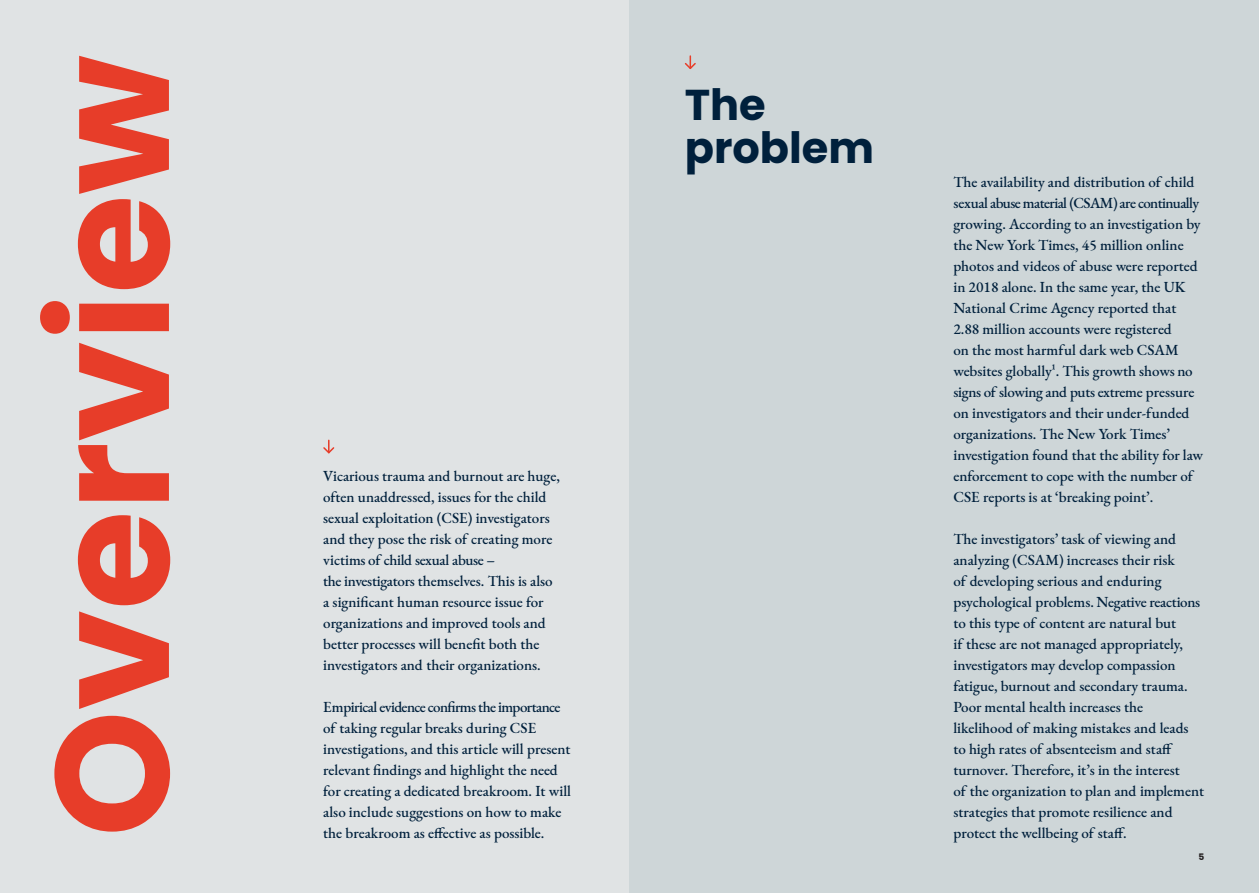
<style>
.page{position:relative;width:1259px;height:893px;background:#fff}
.page>*{position:absolute;margin:0;border:0;box-sizing:border-box;transform-origin:0 0}
.t1{font:700 160.8px "Poppins";color:#e73d29}
.t2{font:700 43.05px/42.8px "Poppins";color:#00203c}
.t3{font:500 15px/21px "EB Garamond";color:#00203c}
.t4{font:700 9px "Poppins";color:#231f20}
</style>
<div class="page">
<div style="left:0;top:0;width:629px;height:893px;background:#e0e3e4"></div>
<svg style="left:323px;top:440px;width:12px;height:14px"></svg>
<div style="left:629px;top:0;width:630px;height:893px;background:#ced6d8"></div>
<svg style="left:684px;top:56px;width:12px;height:13px"></svg>
<p class="t1" style="left:19px;top:837px;width:783px;rotate:-90deg">Overview</p>
<p class="t3" style="left:323px;top:465px;width:238px">Vicarious trauma and burnout are huge, often unaddressed, issues for the child sexual exploitation (CSE) investigators and they pose the risk of creating more victims of child sexual abuse –<br>the investigators themselves. This is also a significant human resource issue for organizations and improved tools and better processes will benefit both the investigators and their organizations.</p>
<p class="t3" style="left:323px;top:696px;width:249px">Empirical evidence confirms the importance of taking regular breaks during CSE investigations, and this article will present relevant findings and highlight the need for creating a dedicated breakroom. It will also include suggestions on how to make</p>
<p class="t3" style="left:323px;top:822px;width:223px">the breakroom as effective as possible.</p>
<p class="t2" style="left:685px;top:84px;width:191px">The problem</p>
<p class="t3" style="left:953px;top:171px;width:251px">The availability and distribution of child sexual abuse material (CSAM) are continually growing. According to an investigation by the New York Times, 45 million online photos and videos of abuse were reported in 2018 alone. In the same year, the UK National Crime Agency reported that 2.88 million accounts were registered<br>on the most harmful dark web CSAM websites globally¹. This growth shows no signs of slowing and puts extreme pressure on investigators and their under-funded organizations. The New York Times’ investigation found that the ability for law enforcement to cope with the number of CSE reports is at ‘breaking point’.</p>
<p class="t3" style="left:953px;top:528px;width:252px">The investigators’ task of viewing and analyzing (CSAM) increases their risk<br>of developing serious and enduring psychological problems. Negative reactions to this type of content are natural but<br>if these are not managed appropriately, investigators may develop compassion fatigue, burnout and secondary trauma.<br>Poor mental health increases the likelihood of making mistakes and leads to high rates of absenteeism and staff turnover. Therefore, it’s in the interest<br>of the organization to plan and implement strategies that promote resilience and protect the wellbeing of staff.</p>
<p class="t4" style="left:1198px;top:851px;width:7px">5</p>
</div>
